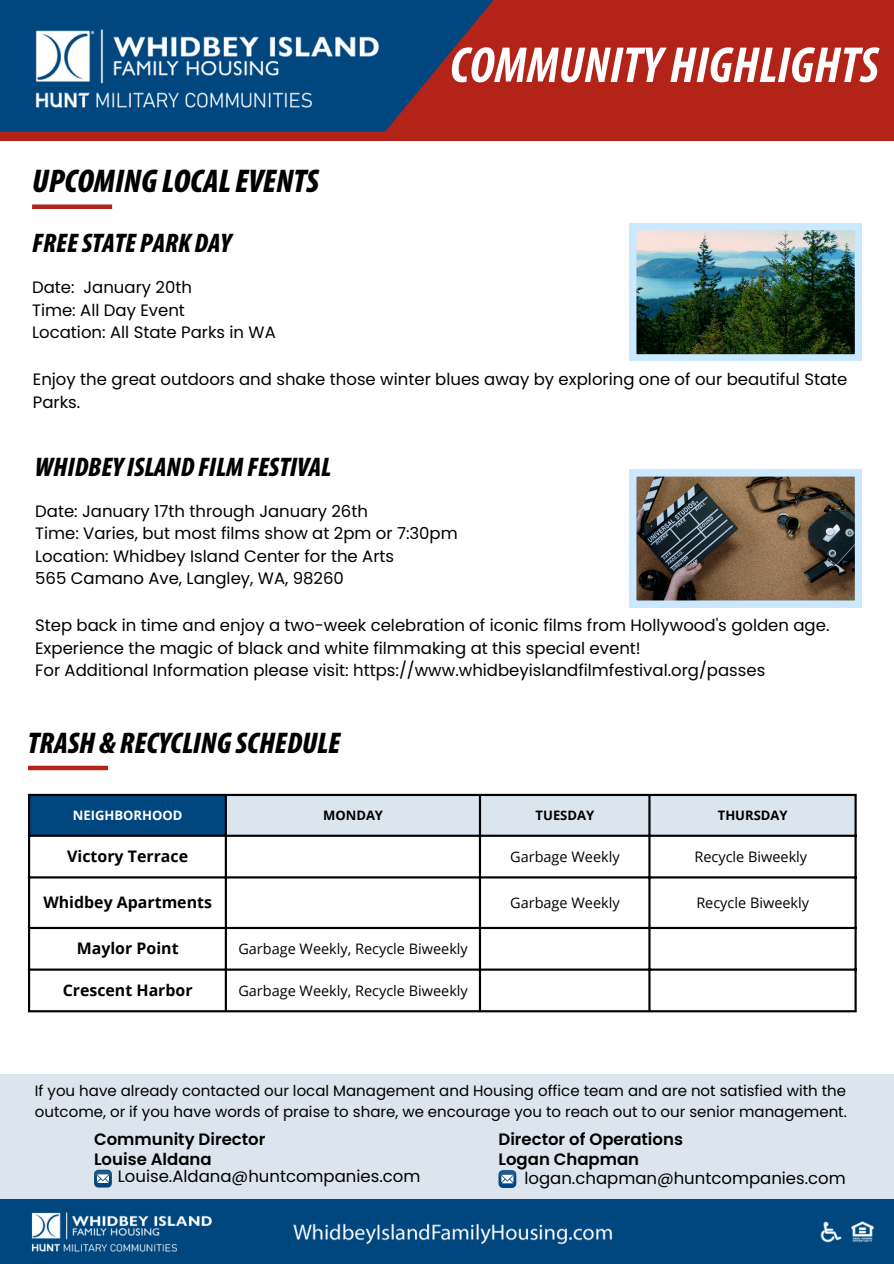
<style>
.page{position:relative;width:894px;height:1264px;background:#fff}
.page>*{position:absolute;margin:0;border:0;box-sizing:border-box;transform-origin:0 0}
.t1{font:italic 700 condensed 51px "Myriad Pro";letter-spacing:.005em;color:#fff}
.t2{font:italic 900 condensed 33px "Myriad Pro";color:#000}
.t3{font:italic 900 condensed 30px "Myriad Pro";color:#000}
.t4{font:italic 900 condensed 27px "Myriad Pro";color:#000}
.t5{font:16.5px/22.5px "Poppins";color:#000}
.t6{font:600 16.5px/19.2px "Poppins";color:#000}
.t7{font:700 15.9px "Open Sans";color:#000}
.t8{font:15px/20.2px "Poppins";color:#000}
.t9{font:14.4px "Open Sans";color:#000}
.t10{font:700 13.05px "Open Sans";color:#000}
.t11{font:700 13.05px "Open Sans";color:#fff}
</style>
<div class="page">
<div style="left:0;top:1198px;width:893px;height:65px;background:#00467f"></div>
<div style="left:0;top:0;width:893px;height:141px;background:#b32317"></div>
<svg style="left:0;top:0;width:494px;height:132px"></svg>
<div style="left:0;top:1074px;width:893px;height:125px;background:#dce5ed"></div>
<svg style="left:498px;top:1170px;width:18px;height:17px"></svg>
<svg style="left:94px;top:1169px;width:18px;height:18px"></svg>
<img style="left:31px;top:1212px;width:843px;height:40px">
<img style="left:5px;top:0;width:405px;height:132px">
<div style="left:32px;top:204px;width:80px;height:5px;background:#b32317"></div>
<img style="left:629px;top:223px;width:232px;height:138px">
<svg style="left:629px;top:470px;width:232px;height:137px;background:#726a60"></svg>
<div style="left:29px;top:794px;width:197px;height:42px;background:#00467f"></div>
<div style="left:227px;top:796px;width:627px;height:38px;background:#dbe5ed"></div>
<hr style="left:28px;top:796px;width:2px;height:214px;background:#000">
<hr style="left:225px;top:796px;width:2px;height:214px;background:#000">
<hr style="left:479px;top:796px;width:2px;height:214px;background:#000">
<hr style="left:648px;top:796px;width:2px;height:214px;background:#000">
<hr style="left:854px;top:796px;width:2px;height:214px;background:#000">
<hr style="left:28px;top:793px;width:828px;height:3px;background:#000">
<hr style="left:28px;top:834px;width:828px;height:2px;background:#000">
<hr style="left:28px;top:876px;width:828px;height:2px;background:#000">
<hr style="left:28px;top:926px;width:828px;height:3px;background:#000">
<hr style="left:28px;top:968px;width:828px;height:2px;background:#000">
<hr style="left:28px;top:1010px;width:828px;height:2px;background:#000">
<div style="left:28px;top:765px;width:80px;height:5px;background:#b32317"></div>
<p class="t2" style="left:32px;top:167px;width:288px">UPCOMING LOCAL EVENTS</p>
<p class="t4" style="left:32px;top:232px;width:200px">FREE STATE PARK DAY</p>
<p class="t5" style="left:32px;top:276px;width:161px">Date: January 20th</p>
<p class="t5" style="left:32px;top:298px;width:154px">Time: All Day Event</p>
<p class="t5" style="left:32px;top:321px;width:245px">Location: All State Parks in WA</p>
<p class="t1" style="left:450px;top:44px;width:430px">COMMUNITY HIGHLIGHTS</p>
<h3 class="t5" style="left:33px;top:368px;width:815px">Enjoy the great outdoors and shake those winter blues away by exploring one of our beautiful State<br>Parks.</h3>
<h2 class="t4" style="left:35px;top:456px;width:297px">WHIDBEYISLAND FILMFESTIVAL</h2>
<p class="t5" style="left:35px;top:499px;width:334px">Date: January 17th through January 26th</p>
<p class="t5" style="left:35px;top:522px;width:424px">Time: Varies, but most films show at 2pm or 7:30pm</p>
<p class="t5" style="left:35px;top:544px;width:360px">Location: Whidbey Island Center for the Arts</p>
<p class="t5" style="left:35px;top:567px;width:310px">565 Camano Ave, Langley, WA, 98260</p>
<p class="t5" style="left:35px;top:614px;width:795px">Step back in time and enjoy a two-week celebration of iconic films from Hollywood's golden age.<br>Experience the magic of black and white filmmaking at this special event!</p>
<p class="t5" style="left:35px;top:659px;width:731px">For Additional Information please visit: https://www.whidbeyislandfilmfestival.org/passes</p>
<p class="t3" style="left:28px;top:730px;width:314px">TRASH &amp; RECYCLING SCHEDULE</p>
<p class="t11" style="left:73px;top:806px;width:111px">NEIGHBORHOOD</p>
<p class="t10" style="left:323px;top:806px;width:61px">MONDAY</p>
<p class="t10" style="left:535px;top:806px;width:60px">TUESDAY</p>
<p class="t10" style="left:717px;top:806px;width:71px">THURSDAY</p>
<p class="t7" style="left:67px;top:845px;width:122px">Victory Terrace</p>
<p class="t9" style="left:510px;top:846px;width:111px">Garbage Weekly</p>
<p class="t9" style="left:694px;top:846px;width:114px">Recycle Biweekly</p>
<p class="t7" style="left:43px;top:891px;width:170px">Whidbey Apartments</p>
<p class="t9" style="left:510px;top:892px;width:111px">Garbage Weekly</p>
<p class="t9" style="left:696px;top:892px;width:114px">Recycle Biweekly</p>
<p class="t7" style="left:77px;top:937px;width:103px">Maylor Point</p>
<p class="t9" style="left:238px;top:938px;width:231px">Garbage Weekly, Recycle Biweekly</p>
<p class="t7" style="left:63px;top:978px;width:131px">Crescent Harbor</p>
<p class="t9" style="left:238px;top:980px;width:231px">Garbage Weekly, Recycle Biweekly</p>
<h2 class="t8" style="left:35px;top:1080px;width:813px">If you have already contacted our local Management and Housing office team and are not satisfied with the outcome, or if you have words of praise to share, we encourage you to reach out to our senior management.</h2>
<p class="t6" style="left:94px;top:1129px;width:173px">Community Director<br>Louise Aldana</p>
<h1 class="t6" style="left:498px;top:1129px;width:186px">Director of Operations<br>Logan Chapman</h1>
<p class="t5" style="left:118px;top:1165px;width:304px">Louise.Aldana@huntcompanies.com</p>
<h3 class="t5" style="left:524px;top:1167px;width:323px">logan.chapman@huntcompanies.com</h3>
</div>
